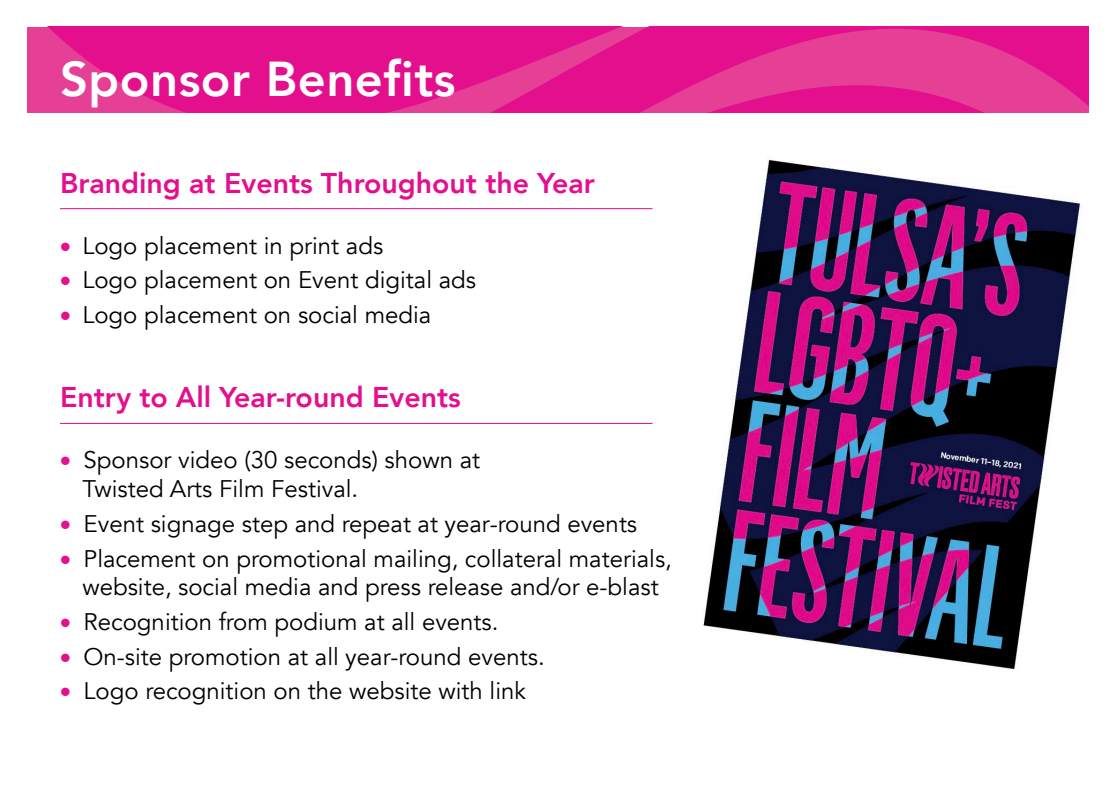
<style>
.page{position:relative;width:1116px;height:810px;background:#fff}
.page>*{position:absolute;margin:0;border:0;box-sizing:border-box;transform-origin:0 0}
.t1{font:800 48.9px "Avenir";letter-spacing:.01em;color:#fff}
.t2{font:800 28.5px "Avenir";color:#e30f8d}
.t3{font:24px/28.8px "Avenir";color:#000}
.s1{font-family:"Lab Grotesque";color:#e30f8d}
</style>
<div class="page">
<svg style="left:27px;top:27px;width:1062px;height:85px;background:#e32090"></svg>
<hr style="left:60px;top:208px;width:592px;height:1px;background:#e30f8d">
<hr style="left:60px;top:423px;width:592px;height:1px;background:#e30f8d">
<img style="left:703px;top:160px;width:378px;height:509px">
<h1 class="t1" style="left:60px;top:41px;width:397px">Sponsor Benefits</h1>
<p class="t2" style="left:60px;top:160px;width:536px">Branding at Events Throughout the Year</p>
<p class="t3" style="left:60px;top:231px;width:325px"><span class="s1">•</span> Logo placement in print ads</p>
<p class="t3" style="left:60px;top:266px;width:418px"><span class="s1">•</span> Logo placement on Event digital ads</p>
<p class="t3" style="left:60px;top:301px;width:373px"><span class="s1">•</span> Logo placement on social media</p>
<p class="t2" style="left:60px;top:375px;width:402px">Entry to All Year-round Events</p>
<p class="t3" style="left:82px;top:446px;width:399px;text-indent:-23px"><span class="s1">•</span> Sponsor video (30 seconds) shown at<br>Twisted Arts Film Festival.</p>
<p class="t3" style="left:60px;top:510px;width:579px"><span class="s1">•</span> Event signage step and repeat at year-round events</p>
<p class="t3" style="left:60px;top:545px;width:614px;line-height:28.3px;text-align:center"><span class="s1">•</span> Placement on promotional mailing, collateral materials, website, social media and press release and/or e-blast</p>
<p class="t3" style="left:60px;top:608px;width:441px"><span class="s1">•</span> Recognition from podium at all events.</p>
<p class="t3" style="left:60px;top:642px;width:487px"><span class="s1">•</span> On-site promotion at all year-round events.</p>
<p class="t3" style="left:60px;top:677px;width:468px"><span class="s1">•</span> Logo recognition on the website with link</p>
</div>
